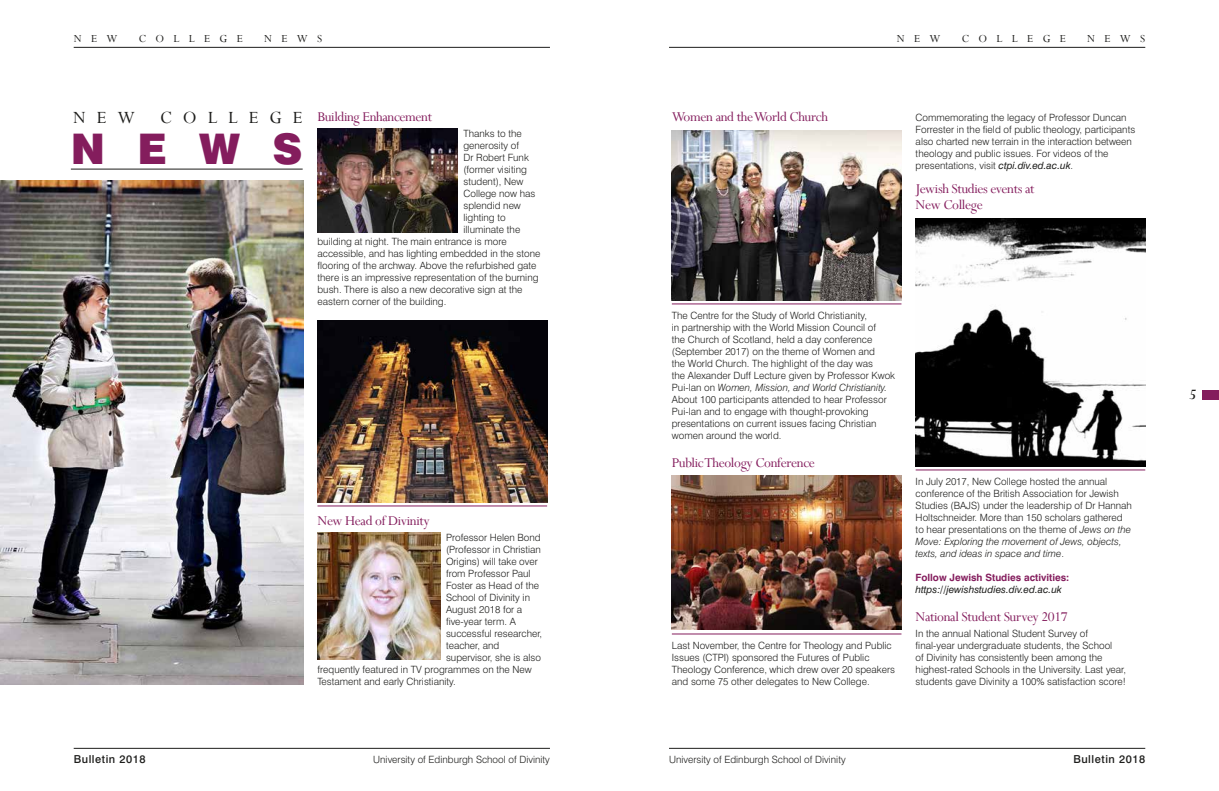
<style>
.page{position:relative;width:1219px;height:791px;background:#fff}
.page>*{position:absolute;margin:0;border:0;box-sizing:border-box;transform-origin:0 0}
.t1{font:900 42.2px "Swiss 721 BT";color:#841d5d}
.t2{font:19.2px "Perpetua";letter-spacing:.57em;color:#1d1d1b}
.t3{font:italic 700 16px "Perpetua";color:#1d1d1b}
.t4{font:15px/16px "Perpetua";letter-spacing:-.025em;color:#841d5d}
.t5{font:12px "Perpetua";letter-spacing:.775em;color:#1d1d1b}
.t6{font:500 11px "Swiss 721 BT";letter-spacing:.05em;color:#1d1d1b}
.t7{font:300 10px/12px "Swiss 721 BT";color:#1d1d1b}
.t8{font:italic 10px "Swiss 721 BT";color:#1d1d1b}
.t9{font:700 10px "Swiss 721 BT";color:#841d5d}
.s1{font-weight:400;font-style:italic}
.s2{font-style:italic}
</style>
<div class="page">
<hr style="left:74px;top:748px;width:476px;height:1px;background:#1d1d1b">
<hr style="left:669px;top:47px;width:476px;height:1px;background:#1d1d1b">
<hr style="left:669px;top:748px;width:476px;height:1px;background:#1d1d1b">
<div style="left:1202px;top:390px;width:17px;height:9px;background:#841d5d"></div>
<hr style="left:74px;top:47px;width:476px;height:1px;background:#1d1d1b">
<hr style="left:317px;top:505px;width:230px;height:1px;background:#841d5d">
<img style="left:317px;top:128px;width:141px;height:104px">
<img style="left:317px;top:320px;width:230px;height:183px">
<img style="left:317px;top:532px;width:123px;height:127px">
<hr style="left:672px;top:303px;width:229px;height:1px;background:#841d5d">
<hr style="left:672px;top:633px;width:229px;height:1px;background:#841d5d">
<img style="left:672px;top:130px;width:229px;height:171px">
<img style="left:672px;top:476px;width:229px;height:153px">
<hr style="left:916px;top:469px;width:229px;height:1px;background:#841d5d">
<img style="left:916px;top:219px;width:229px;height:248px">
<img style="left:0;top:181px;width:303px;height:504px">
<hr style="left:71px;top:169px;width:232px;height:1px;background:#1d1d1b">
<p class="t5" style="left:74px;top:31px;width:45px">NEW</p>
<p class="t5" style="left:139px;top:31px;width:106px">COLLEGE</p>
<p class="t5" style="left:264px;top:31px;width:60px">NEWS</p>
<h2 class="t2" style="left:73px;top:105px;width:63px">NEW</h2>
<h2 class="t2" style="left:160px;top:105px;width:144px">COLLEGE</h2>
<h1 class="t1" style="left:71px;top:123px;width:233px">NEWS</h1>
<h3 class="t4" style="left:317px;top:108px;width:116px">Building Enhancement</h3>
<p class="t7" style="left:463px;top:127px;width:60px">Thanks to the</p>
<p class="t7" style="left:463px;top:139px;width:57px">generosity of</p>
<p class="t7" style="left:463px;top:151px;width:67px">Dr Robert Funk</p>
<p class="t7" style="left:463px;top:163px;width:65px">(former visiting</p>
<p class="t7" style="left:463px;top:175px;width:61px">student), New</p>
<p class="t7" style="left:463px;top:187px;width:73px">College now has</p>
<p class="t7" style="left:463px;top:199px;width:59px">splendid new</p>
<p class="t7" style="left:463px;top:211px;width:44px">lighting to</p>
<p class="t7" style="left:463px;top:223px;width:58px">illuminate the</p>
<p class="t7" style="left:317px;top:235px;width:191px">building at night. The main entrance is more</p>
<p class="t7" style="left:317px;top:247px;width:224px">accessible, and has lighting embedded in the stone</p>
<p class="t7" style="left:317px;top:259px;width:221px">flooring of the archway. Above the refurbished gate</p>
<p class="t7" style="left:317px;top:271px;width:222px">there is an impressive representation of the burning</p>
<p class="t7" style="left:317px;top:283px;width:206px">bush. There is also a new decorative sign at the</p>
<p class="t7" style="left:317px;top:295px;width:130px">eastern corner of the building.</p>
<h3 class="t4" style="left:317px;top:512px;width:114px">New Head of Divinity</h3>
<p class="t7" style="left:446px;top:531px;width:96px">Professor Helen Bond</p>
<p class="t7" style="left:446px;top:543px;width:96px">(Professor in Christian</p>
<p class="t7" style="left:446px;top:555px;width:93px">Origins) will take over</p>
<p class="t7" style="left:446px;top:567px;width:86px">from Professor Paul</p>
<p class="t7" style="left:446px;top:579px;width:95px">Foster as Head of the</p>
<p class="t7" style="left:446px;top:591px;width:86px">School of Divinity in</p>
<p class="t7" style="left:446px;top:603px;width:78px">August 2018 for a</p>
<p class="t7" style="left:446px;top:615px;width:71px">five-year term. A</p>
<p class="t7" style="left:446px;top:627px;width:98px">successful researcher,</p>
<p class="t7" style="left:446px;top:639px;width:55px">teacher, and</p>
<p class="t7" style="left:446px;top:651px;width:96px">supervisor, she is also</p>
<p class="t7" style="left:317px;top:663px;width:216px">frequently featured in TV programmes on the New</p>
<p class="t7" style="left:317px;top:675px;width:140px">Testament and early Christianity.</p>
<p class="t6" style="left:74px;top:752px;width:73px">Bulletin 2018</p>
<p class="t7" style="left:373px;top:753px;width:178px">University of Edinburgh School of Divinity</p>
<h3 class="t4" style="left:672px;top:108px;width:158px">Women and the World Church</h3>
<p class="t5" style="left:897px;top:31px;width:45px">NEW</p>
<p class="t5" style="left:962px;top:31px;width:106px">COLLEGE</p>
<p class="t5" style="left:1087px;top:31px;width:60px">NEWS</p>
<p class="t7" style="left:916px;top:111px;width:221px">Commemorating the legacy of Professor Duncan Forrester in the field of public theology, participants also charted new terrain in the interaction between theology and public issues. For videos of the presentations, visit <span class="s1">ctpi.div.ed.ac.uk</span>.</p>
<h3 class="t4" style="left:916px;top:180px;width:120px">Jewish Studies events at<br>New College</h3>
<p class="t7" style="left:672px;top:309px;width:225px">The Centre for the Study of World Christianity,<br>in partnership with the World Mission Council of<br>the Church of Scotland, held a day conference (September 2017) on the theme of Women and<br>the World Church. The highlight of the day was<br>the Alexander Duff Lecture given by Professor Kwok Pui-lan on <span class="s2">Women, Mission, and World Christianity.<br></span>About 100 participants attended to hear Professor Pui-lan and to engage with thought-provoking presentations on current issues facing Christian women around the world.</p>
<h3 class="t4" style="left:672px;top:454px;width:144px">Public Theology Conference</h3>
<p class="t7" style="left:672px;top:639px;width:225px">Last November, the Centre for Theology and Public Issues (CTPI) sponsored the Futures of Public Theology Conference, which drew over 20 speakers and some 75 other delegates to New College.</p>
<p class="t7" style="left:916px;top:475px;width:218px">In July 2017, New College hosted the annual conference of the British Association for Jewish Studies (BAJS) under the leadership of Dr Hannah Holtschneider. More than 150 scholars gathered to hear presentations on the theme of <span class="s2">Jews on the Move: Exploring the movement of Jews, objects, texts, and ideas in space and time</span>.</p>
<p class="t9" style="left:916px;top:571px;width:155px">Follow Jewish Studies activities:</p>
<p class="t8" style="left:916px;top:583px;width:148px">https://jewishstudies.div.ed.ac.uk</p>
<h3 class="t4" style="left:916px;top:608px;width:154px">National Student Survey 2017</h3>
<p class="t7" style="left:916px;top:627px;width:212px">In the annual National Student Survey of final-year undergraduate students, the School<br>of Divinity has consistently been among the highest-rated Schools in the University. Last year, students gave Divinity a 100% satisfaction score!</p>
<p class="t7" style="left:669px;top:753px;width:178px">University of Edinburgh School of Divinity</p>
<p class="t6" style="left:1073px;top:752px;width:73px">Bulletin 2018</p>
<h3 class="t3" style="left:1189px;top:384px;width:9px">5</h3>
</div>
